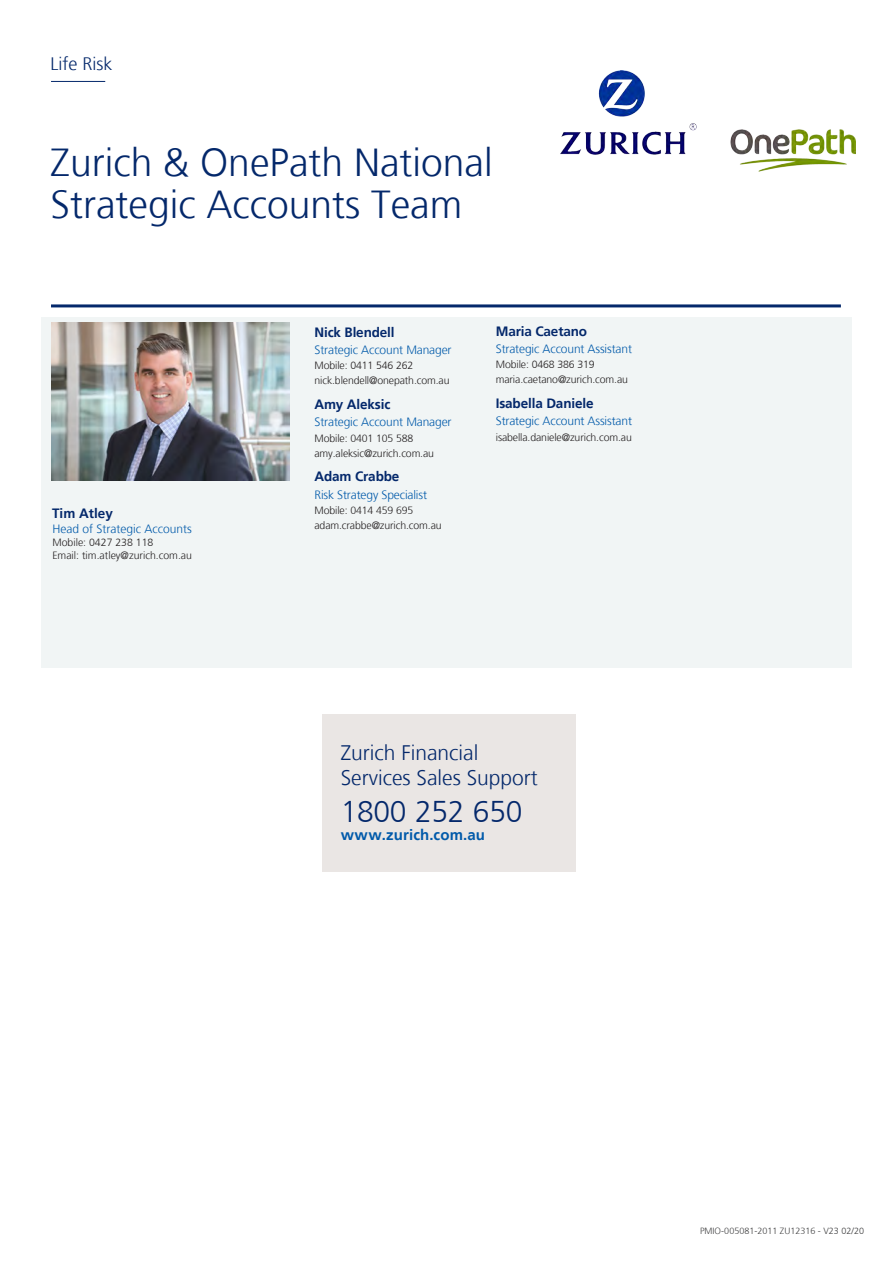
<style>
.page{position:relative;width:893px;height:1263px;background:#fff}
.page>*{position:absolute;margin:0;border:0;box-sizing:border-box;transform-origin:0 0}
.t1{font:300 39px/41.7px "Frutiger";color:#04286b}
.t2{font:300 30px "Frutiger";letter-spacing:-.01em;color:#04286b}
.t3{font:300 21px/25.2px "Frutiger";color:#04286b}
.t4{font:300 18px "Frutiger";color:#04286b}
.t5{font:700 15px "Frutiger";letter-spacing:.005em;color:#015aaa}
.t6{font:700 13.5px "Frutiger";letter-spacing:-.01em;color:#04286b}
.t7{font:300 12px "Frutiger";letter-spacing:-.01em;color:#015aaa}
.t8{font:300 10.5px/14.7px "Frutiger";letter-spacing:-.01em;color:#231f20}
.t9{font:300 9px "Frutiger";color:#3e3e3f}
</style>
<div class="page">
<div style="left:322px;top:714px;width:253px;height:157px;background:#eae6e4"></div>
<hr style="left:51px;top:81px;width:54px;height:1px;background:#04286b">
<div style="left:41px;top:317px;width:810px;height:350px;background:#f1f5f5"></div>
<hr style="left:51px;top:304px;width:790px;height:3px;background:#04286b">
<img style="left:51px;top:322px;width:238px;height:159px">
<img style="left:561px;top:71px;width:295px;height:101px">
<h3 class="t4" style="left:51px;top:53px;width:63px">Life Risk</h3>
<h1 class="t1" style="left:51px;top:143px;width:444px">Zurich &amp; OnePath National<br>Strategic Accounts Team</h1>
<p class="t6" style="left:52px;top:505px;width:62px">Tim Atley</p>
<p class="t7" style="left:52px;top:522px;width:141px">Head of Strategic Accounts</p>
<p class="t8" style="left:52px;top:536px;width:141px;line-height:12.6px">Mobile: 0427 238 118<br>Email: tim.atley@zurich.com.au</p>
<p class="t6" style="left:314px;top:324px;width:82px">Nick Blendell</p>
<p class="t7" style="left:314px;top:343px;width:139px">Strategic Account Manager</p>
<p class="t8" style="left:314px;top:358px;width:137px">Mobile: 0411 546 262 nick.blendell@onepath.com.au</p>
<p class="t6" style="left:314px;top:396px;width:77px">Amy Aleksic</p>
<p class="t7" style="left:314px;top:415px;width:139px">Strategic Account Manager</p>
<p class="t8" style="left:314px;top:431px;width:121px">Mobile: 0401 105 588 amy.aleksic@zurich.com.au</p>
<p class="t6" style="left:314px;top:469px;width:86px">Adam Crabbe</p>
<p class="t7" style="left:314px;top:488px;width:114px">Risk Strategy Specialist</p>
<p class="t8" style="left:314px;top:503px;width:129px">Mobile: 0414 459 695 adam.crabbe@zurich.com.au</p>
<p class="t6" style="left:496px;top:323px;width:93px">Maria Caetano</p>
<p class="t7" style="left:496px;top:342px;width:138px">Strategic Account Assistant</p>
<p class="t8" style="left:496px;top:357px;width:134px">Mobile: 0468 386 319 maria.caetano@zurich.com.au</p>
<p class="t6" style="left:496px;top:395px;width:99px">Isabella Daniele</p>
<p class="t7" style="left:496px;top:414px;width:138px">Strategic Account Assistant</p>
<p class="t8" style="left:496px;top:430px;width:138px">isabella.daniele@zurich.com.au</p>
<h3 class="t3" style="left:341px;top:740px;width:199px">Zurich Financial<br>Services Sales Support</h3>
<h2 class="t2" style="left:341px;top:794px;width:183px">1800 252 650</h2>
<h3 class="t5" style="left:341px;top:826px;width:146px">www.zurich.com.au</h3>
<p class="t9" style="left:700px;top:1226px;width:165px">PMIO-005081-2011 ZU12316 - V23 02/20</p>
</div>
